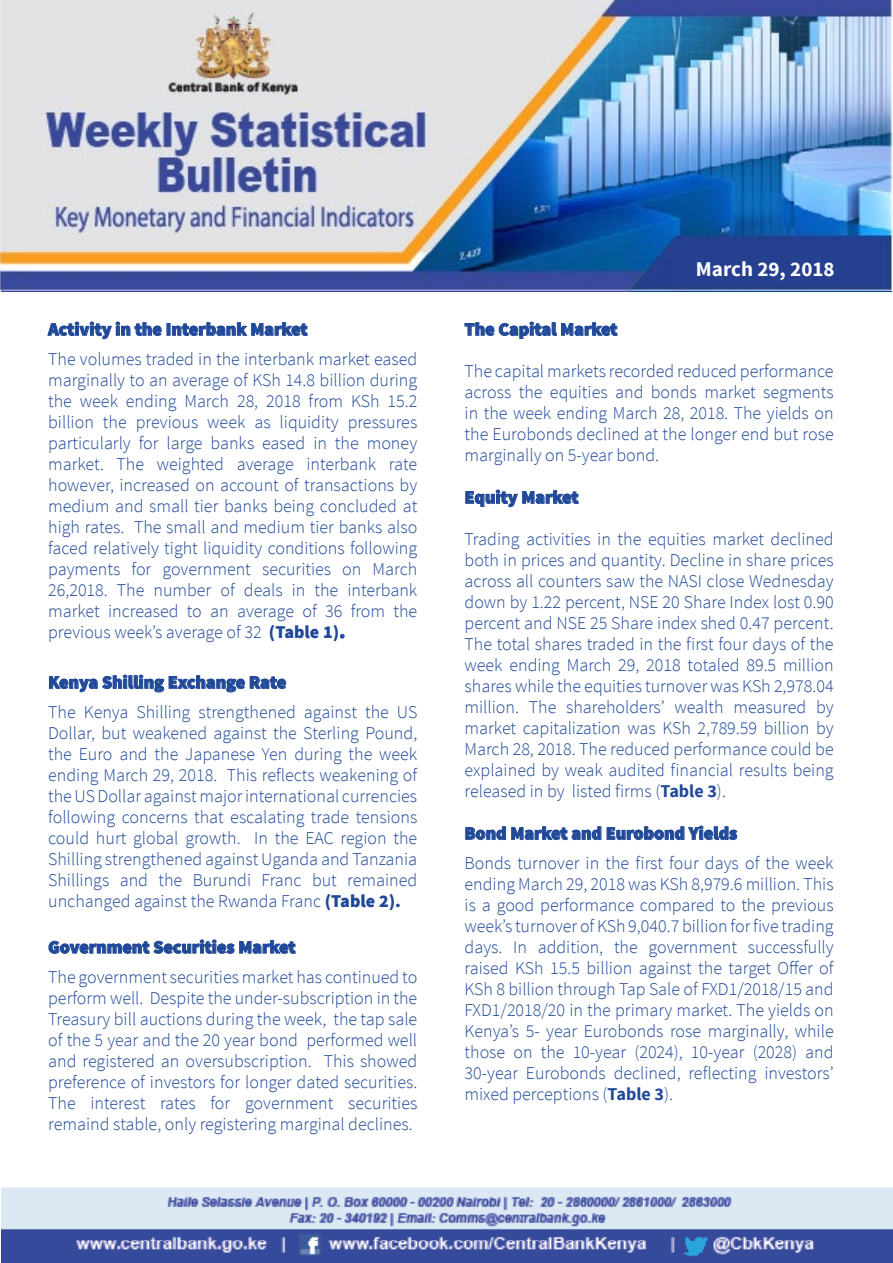
<style>
.page{position:relative;width:893px;height:1263px;background:#fff}
.page>*{position:absolute;margin:0;border:0;box-sizing:border-box;transform-origin:0 0}
.t1{font:29.85px "Source Sans Pro";color:#fff;scale:.8 1}
.t2{font:700 21px "Source Sans Pro";color:#fff}
.t3{font:300 18px/21px "Source Sans Pro";color:#1f4898;text-align:justify}
.t4{font:900 18px "Source Sans Pro";color:#1f4898}
.s1{font-weight:900}
.s2{font-weight:700}
</style>
<div class="page">
<img style="left:1px;top:1187px;width:892px;height:76px">
<svg style="left:47px;top:321px;width:261px;height:19px"></svg>
<svg style="left:340px;top:633px;width:5px;height:6px"></svg>
<svg style="left:49px;top:674px;width:237px;height:19px"></svg>
<svg style="left:48px;top:939px;width:248px;height:15px"></svg>
<svg style="left:464px;top:321px;width:154px;height:18px"></svg>
<svg style="left:465px;top:489px;width:114px;height:19px"></svg>
<svg style="left:465px;top:825px;width:273px;height:16px"></svg>
<img style="left:0;top:0;width:893px;height:291px">
<p class="t4" style="left:48px;top:318px;width:261px">Activity in the Interbank Market</p>
<p class="t3" style="left:48px;top:348px;width:371px">The volumes traded in the interbank market eased marginally to an average of KSh 14.8 billion during the week ending March 28, 2018 from KSh 15.2 billion the previous week as liquidity pressures particularly for large banks eased in the money market. The weighted average interbank rate however, increased on account of transactions by medium and small tier banks being concluded at high rates. The small and medium tier banks also faced relatively tight liquidity conditions following payments for government securities on March 26,2018. The number of deals in the interbank market increased to an average of 36 from the previous week’s average of 32 <span class="s1">(Table 1).</span></p>
<p class="t4" style="left:48px;top:671px;width:240px">Kenya Shilling Exchange Rate</p>
<p class="t3" style="left:48px;top:701px;width:371px">The Kenya Shilling strengthened against the US Dollar, but weakened against the Sterling Pound, the Euro and the Japanese Yen during the week ending March 29, 2018. This reflects weakening of the US Dollar against major international currencies following concerns that escalating trade tensions could hurt global growth. In the EAC region the Shilling strengthened against Uganda and Tanzania Shillings and the Burundi Franc but remained unchanged against the Rwanda Franc <span class="s1">(Table 2).</span></p>
<p class="t4" style="left:48px;top:935px;width:249px">Government Securities Market</p>
<p class="t3" style="left:48px;top:966px;width:371px">The government securities market has continued to perform well. Despite the under-subscription in the Treasury bill auctions during the week, the tap sale of the 5 year and the 20 year bond performed well and registered an oversubscription. This showed preference of investors for longer dated securities.<br>The interest rates for government securities remaind stable, only registering marginal declines.</p>
<h1 class="t1" style="left:694px;top:250px;width:212px">January 22, 2018</h1>
<p class="t2" style="left:696px;top:255px;width:140px">March 29, 2018</p>
<p class="t4" style="left:465px;top:318px;width:154px">The Capital Market</p>
<p class="t3" style="left:465px;top:361px;width:371px">The capital markets recorded reduced performance across the equities and bonds market segments in the week ending March 28, 2018. The yields on the Eurobonds declined at the longer end but rose marginally on 5-year bond.</p>
<p class="t4" style="left:465px;top:486px;width:115px">Equity Market</p>
<p class="t3" style="left:465px;top:529px;width:371px">Trading activities in the equities market declined both in prices and quantity. Decline in share prices across all counters saw the NASI close Wednesday down by 1.22 percent, NSE 20 Share Index lost 0.90 percent and NSE 25 Share index shed 0.47 percent.<br>The total shares traded in the first four days of the week ending March 29, 2018 totaled 89.5 million shares while the equities turnover was KSh 2,978.04 million. The shareholders’ wealth measured by market capitalization was KSh 2,789.59 billion by March 28, 2018. The reduced performance could be explained by weak audited financial results being released in by listed firms (<span class="s2">Table 3</span>).</p>
<p class="t4" style="left:465px;top:822px;width:274px">Bond Market and Eurobond Yields</p>
<p class="t3" style="left:465px;top:852px;width:371px">Bonds turnover in the first four days of the week ending March 29, 2018 was KSh 8,979.6 million. This is a good performance compared to the previous week’s turnover of KSh 9,040.7 billion for five trading days. In addition, the government successfully raised KSh 15.5 billion against the target Offer of KSh 8 billion through Tap Sale of FXD1/2018/15 and FXD1/2018/20 in the primary market. The yields on Kenya’s 5- year Eurobonds rose marginally, while those on the 10-year (2024), 10-year (2028) and 30-year Eurobonds declined, reflecting investors’ mixed perceptions (<span class="s2">Table 3</span>).</p>
</div>
